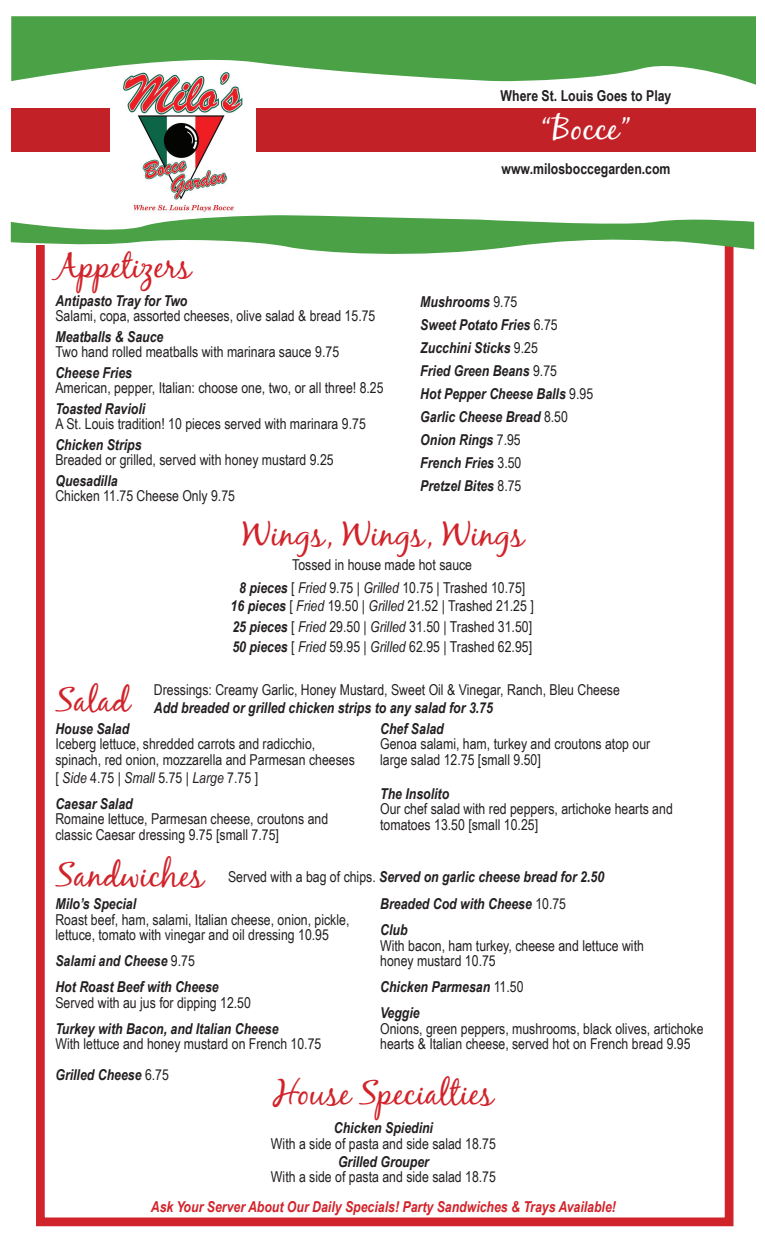
<style>
.page{position:relative;width:765px;height:1260px;background:#fff}
.page>*{position:absolute;margin:0;border:0;box-sizing:border-box;transform-origin:0 0}
.t1{font:33.75px "Black Jack";color:#d1232a}
.t2{font:33.75px "Black Jack";color:#fff}
.t3{font:15px/15.5px "Arial Narrow";color:#231f20}
.t4{font:italic 700 15px/23px "Arial Narrow";color:#231f20}
.t5{font:italic 700 15px "Arial Narrow";color:#d1232a}
.t6{font:700 15px "Arial Narrow";color:#231f20}
.s1{font-weight:400;font-style:normal}
.s2{font-weight:700;font-style:italic}
.s3{font-style:italic}
</style>
<div class="page">
<svg style="left:11px;top:16px;width:745px;height:69px;background:#66af63"></svg>
<div style="left:11px;top:109px;width:745px;height:43px;background:#c32128"></div>
<div style="left:36px;top:230px;width:697px;height:996px;border:9px solid #d1232a"></div>
<svg style="left:11px;top:215px;width:743px;height:44px"></svg>
<img style="left:110px;top:69px;width:145px;height:144px">
<p class="t6" style="left:501px;top:84px;width:172px">Where St. Louis Goes to Play</p>
<h1 class="t2" style="left:542px;top:108px;width:90px">“Bocce”</h1>
<h1 class="t1" style="left:55px;top:245px;width:137px">Appetizers</h1>
<p class="t4" style="left:55px;top:288px;width:134px">Antipasto Tray for Two</p>
<p class="t3" style="left:55px;top:308px;width:321px">Salami, copa, assorted cheeses, olive salad &amp; bread 15.75</p>
<p class="t4" style="left:55px;top:324px;width:110px">Meatballs &amp; Sauce</p>
<p class="t3" style="left:55px;top:344px;width:285px">Two hand rolled meatballs with marinara sauce 9.75</p>
<p class="t4" style="left:55px;top:360px;width:78px">Cheese Fries</p>
<p class="t3" style="left:55px;top:380px;width:330px">American, pepper, Italian: choose one, two, or all three! 8.25</p>
<p class="t4" style="left:55px;top:396px;width:91px">Toasted Ravioli</p>
<p class="t3" style="left:55px;top:416px;width:312px">A St. Louis tradition! 10 pieces served with marinara 9.75</p>
<p class="t4" style="left:55px;top:432px;width:88px">Chicken Strips</p>
<p class="t3" style="left:55px;top:452px;width:280px">Breaded or grilled, served with honey mustard 9.25</p>
<p class="t4" style="left:55px;top:468px;width:64px">Quesadilla</p>
<p class="t3" style="left:55px;top:488px;width:181px">Chicken 11.75 Cheese Only 9.75</p>
<p class="t6" style="left:502px;top:157px;width:171px">www.milosboccegarden.com</p>
<p class="t4" style="left:420px;top:290px;width:174px">Mushrooms <span class="s1">9.75<br></span>Sweet Potato Fries <span class="s1">6.75<br></span>Zucchini Sticks <span class="s1">9.25<br></span>Fried Green Beans <span class="s1">9.75<br></span>Hot Pepper Cheese Balls <span class="s1">9.95<br></span>Garlic Cheese Bread <span class="s1">8.50<br></span>Onion Rings <span class="s1">7.95<br></span>French Fries <span class="s1">3.50<br></span>Pretzel Bites <span class="s1">8.75</span></p>
<h1 class="t1" style="left:242px;top:514px;width:283px">Wings, Wings, Wings</h1>
<h1 class="t1" style="left:55px;top:679px;width:76px">Salad</h1>
<p class="t3" style="left:239px;top:553px;width:288px;line-height:23px;text-align:center">Tossed in house made hot sauce<br><span class="s2">8 pieces</span> [ <span class="s3">Fried</span> 9.75 | <span class="s3">Grilled</span> 10.75 | Trashed 10.75]</p>
<p class="t3" style="left:231px;top:595px;width:305px;line-height:20.5px;text-align:justify"><span class="s2">16 pieces</span> [ <span class="s3">Fried</span> 19.50 | <span class="s3">Grilled</span> 21.52 | Trashed 21.25 ] <span class="s2">25 pieces</span> [ <span class="s3">Fried</span> 29.50 | <span class="s3">Grilled</span> 31.50 | Trashed 31.50] <span class="s2">50 pieces</span> [ <span class="s3">Fried</span> 59.95 | <span class="s3">Grilled</span> 62.95 | Trashed 62.95]</p>
<p class="t3" style="left:154px;top:681px;width:468px">Dressings: Creamy Garlic, Honey Mustard, Sweet Oil &amp; Vinegar, Ranch, Bleu Cheese</p>
<p class="t4" style="left:154px;top:695px;width:341px">Add breaded or grilled chicken strips to any salad for 3.75</p>
<p class="t4" style="left:55px;top:716px;width:75px">House Salad</p>
<p class="t3" style="left:55px;top:736px;width:301px">Iceberg lettuce, shredded carrots and radicchio, spinach, red onion, mozzarella and Parmesan cheeses</p>
<p class="t3" style="left:55px;top:764px;width:204px;line-height:26px">[ <span class="s3">Side</span> 4.75 | <span class="s3">Small</span> 5.75 | <span class="s3">Large</span> 7.75 ]<br><span class="s2">Caesar Salad</span></p>
<p class="t3" style="left:55px;top:811px;width:274px">Romaine lettuce, Parmesan cheese, croutons and classic Caesar dressing 9.75 [small 7.75]</p>
<p class="t4" style="left:380px;top:716px;width:65px">Chef Salad</p>
<p class="t3" style="left:380px;top:735px;width:272px">Genoa salami, ham, turkey and croutons atop our large salad 12.75 [small 9.50]</p>
<p class="t4" style="left:380px;top:781px;width:71px">The Insolito</p>
<p class="t3" style="left:380px;top:800px;width:294px">Our chef salad with red peppers, artichoke hearts and tomatoes 13.50 [small 10.25]</p>
<h1 class="t1" style="left:55px;top:855px;width:150px">Sandwiches</h1>
<p class="t4" style="left:228px;top:864px;width:378px"><span class="s1">Served with a bag of chips.</span> Served on garlic cheese bread for 2.50</p>
<p class="t4" style="left:380px;top:890px;width:187px;line-height:26px">Breaded Cod with Cheese <span class="s1">10.75<br></span>Club</p>
<p class="t3" style="left:380px;top:937px;width:265px">With bacon, ham turkey, cheese and lettuce with honey mustard 10.75</p>
<p class="t4" style="left:380px;top:973px;width:145px;line-height:26px">Chicken Parmesan <span class="s1">11.50<br></span>Veggie</p>
<p class="t3" style="left:380px;top:1020px;width:325px">Onions, green peppers, mushrooms, black olives, artichoke hearts &amp; Italian cheese, served hot on French bread 9.95</p>
<p class="t4" style="left:55px;top:892px;width:82px">Milo’s Special</p>
<p class="t3" style="left:55px;top:911px;width:296px">Roast beef, ham, salami, Italian cheese, onion, pickle, lettuce, tomato with vinegar and oil dressing 10.95</p>
<p class="t4" style="left:55px;top:947px;width:165px;line-height:26px">Salami and Cheese <span class="s1">9.75<br></span>Hot Roast Beef with Cheese</p>
<p class="t3" style="left:55px;top:994px;width:197px">Served with au jus for dipping 12.50</p>
<p class="t4" style="left:55px;top:1016px;width:225px">Turkey with Bacon, and Italian Cheese</p>
<p class="t3" style="left:55px;top:1028px;width:267px;line-height:31px">With lettuce and honey mustard on French 10.75<br><span class="s2">Grilled Cheese</span> 6.75</p>
<h1 class="t1" style="left:274px;top:1073px;width:222px">House Specialties</h1>
<p class="t4" style="left:334px;top:1116px;width:101px">Chicken Spiedini</p>
<p class="t3" style="left:271px;top:1135px;width:226px">With a side of pasta and side salad 18.75</p>
<p class="t4" style="left:338px;top:1149px;width:92px">Grilled Grouper</p>
<p class="t3" style="left:271px;top:1169px;width:226px">With a side of pasta and side salad 18.75</p>
<p class="t5" style="left:151px;top:1196px;width:467px">Ask Your Server About Our Daily Specials! Party Sandwiches &amp; Trays Available!</p>
</div>
